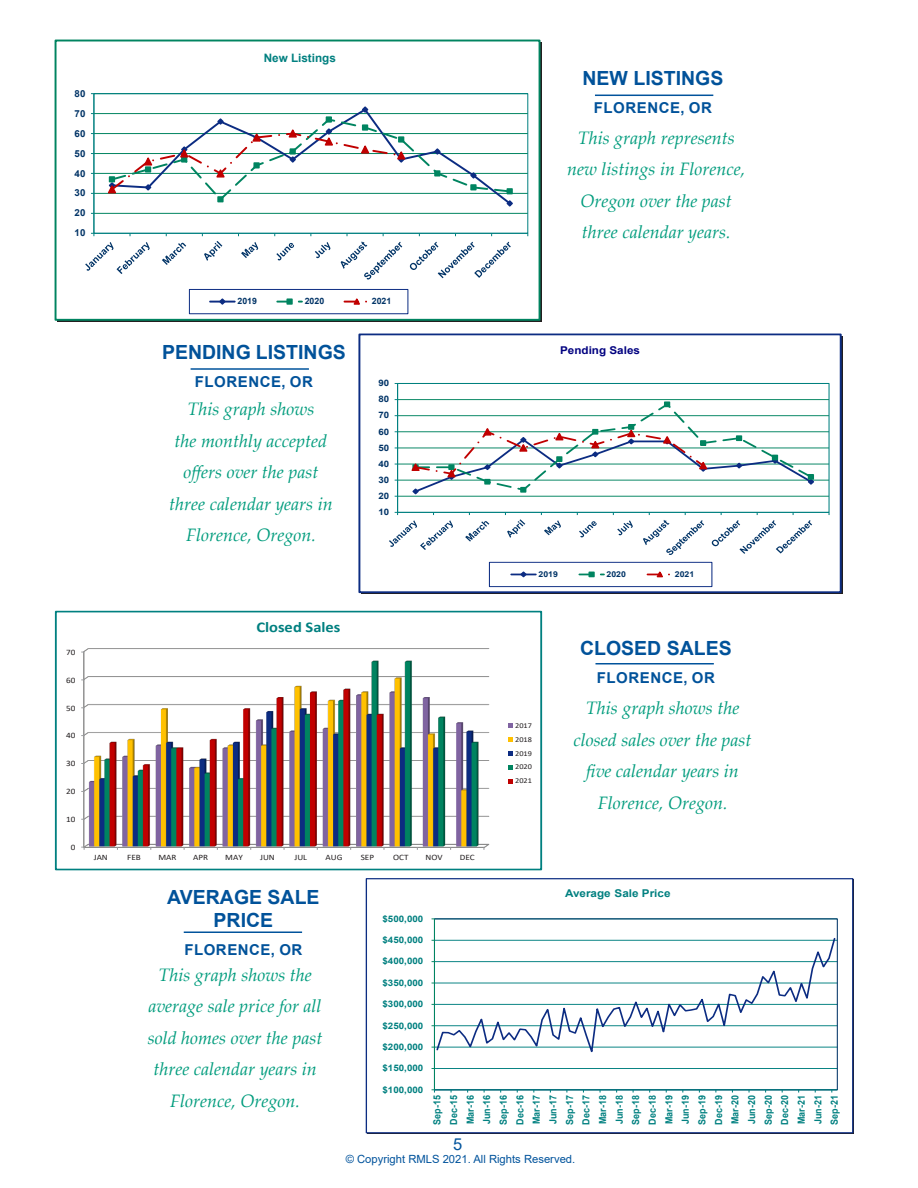
<style>
.page{position:relative;width:918px;height:1188px;background:#fff}
.page>*{position:absolute;margin:0;border:0;box-sizing:border-box;transform-origin:0 0}
.t1{font:700 19.5px/23.4px "Arial";color:#01529a;text-align:center}
.RMLS_Graph_Text{font:italic 18px/31.5px "Palatino Linotype";color:#009c7d;text-align:center}
.t2{font:16.5px "Arial";color:#01539c}
.Location{font:700 15px "Arial";letter-spacing:.035em;color:#01529a}
.t3{font:700 14.85px "Calibri";color:#008080;scale:1.11 1}
.t4{font:700 11.55px "Arial";color:#008080}
.t5{font:11.25px "Arial";color:#01539c}
.t6{font:700 10.8px "Arial";color:#008080;scale:1.09 1}
.t7{font:700 10.65px "Arial";letter-spacing:.005em;color:#000080;scale:1.09 1}
.t8{font:700 9.75px/16.5px "Arial";color:#008080;text-align:justify;scale:.92 1}
.t9{font:700 9.6px "Arial";color:#036}
.t10{font:700 9px "Arial";color:#008080;scale:1.09 1}
.t11{font:700 8.85px "Arial";color:#036;scale:1.09 1}
.t12{font:700 8.7px "Arial";letter-spacing:.005em;color:#036}
.t13{font:8.25px "Calibri";color:#231f20;scale:1.11 1}
.t14{font:700 8.1px "Arial";letter-spacing:.005em;color:#036;scale:1.09 1}
.t15{font:7.5px/14px "Calibri";color:#231f20;text-align:justify;scale:1.11 1}
</style>
<div class="page">
<hr style="left:595px;top:95px;width:118px;height:1px;background:#01539c">
<hr style="left:191px;top:368px;width:118px;height:2px;background:#01539c">
<hr style="left:596px;top:663px;width:118px;height:1px;background:#01539c">
<hr style="left:94px;top:213px;width:434px;height:1px;background:#008460">
<hr style="left:94px;top:193px;width:434px;height:1px;background:#008460">
<hr style="left:94px;top:173px;width:434px;height:1px;background:#008460">
<hr style="left:94px;top:153px;width:434px;height:1px;background:#008460">
<hr style="left:94px;top:133px;width:434px;height:1px;background:#008460">
<hr style="left:94px;top:113px;width:434px;height:1px;background:#008460">
<div style="left:93px;top:93px;width:435px;height:141px;border:1px solid #008080"></div>
<hr style="left:94px;top:94px;width:1px;height:139px;background:#008080">
<hr style="left:94px;top:233px;width:434px;height:1px;background:#008080">
<svg style="left:106px;top:106px;width:408px;height:101px"></svg>
<svg style="left:85px;top:242px;width:65px;height:32px"></svg>
<svg style="left:162px;top:243px;width:24px;height:22px"></svg>
<svg style="left:202px;top:234px;width:20px;height:27px"></svg>
<svg style="left:241px;top:242px;width:17px;height:16px"></svg>
<svg style="left:276px;top:243px;width:18px;height:17px"></svg>
<svg style="left:315px;top:242px;width:15px;height:16px"></svg>
<svg style="left:341px;top:234px;width:61px;height:46px"></svg>
<svg style="left:410px;top:242px;width:101px;height:36px"></svg>
<div style="left:189px;top:289px;width:219px;height:25px;border:1px solid #0c2c82"></div>
<hr style="left:210px;top:301px;width:25px;height:2px;background:#0c2c82">
<svg style="left:218px;top:298px;width:9px;height:7px"></svg>
<svg style="left:277px;top:300px;width:25px;height:3px"></svg>
<div style="left:286px;top:298px;width:7px;height:7px;border:1px solid #008460"></div>
<svg style="left:345px;top:298px;width:22px;height:7px"></svg>
<div style="left:55px;top:40px;width:486px;height:281px;border:2px solid #008460"></div>
<hr style="left:398px;top:496px;width:431px;height:1px;background:#008460">
<hr style="left:398px;top:480px;width:431px;height:1px;background:#008460">
<hr style="left:398px;top:464px;width:431px;height:1px;background:#008460">
<hr style="left:398px;top:448px;width:431px;height:1px;background:#008460">
<hr style="left:398px;top:432px;width:431px;height:1px;background:#008460">
<hr style="left:398px;top:415px;width:431px;height:1px;background:#008460">
<hr style="left:398px;top:399px;width:431px;height:1px;background:#008460">
<div style="left:397px;top:383px;width:433px;height:130px;border:1px solid #008080"></div>
<hr style="left:397px;top:383px;width:1px;height:129px;background:#008080">
<hr style="left:398px;top:512px;width:431px;height:1px;background:#008080">
<svg style="left:410px;top:401px;width:405px;height:95px"></svg>
<svg style="left:389px;top:512px;width:64px;height:38px"></svg>
<svg style="left:465px;top:521px;width:24px;height:21px"></svg>
<svg style="left:505px;top:513px;width:20px;height:25px"></svg>
<svg style="left:541px;top:513px;width:20px;height:22px"></svg>
<svg style="left:579px;top:521px;width:18px;height:16px"></svg>
<svg style="left:613px;top:513px;width:20px;height:22px"></svg>
<svg style="left:643px;top:513px;width:61px;height:42px"></svg>
<svg style="left:712px;top:513px;width:100px;height:41px"></svg>
<div style="left:489px;top:562px;width:223px;height:25px;border:1px solid #0c2c82"></div>
<svg style="left:511px;top:571px;width:25px;height:7px"></svg>
<svg style="left:579px;top:572px;width:25px;height:5px"></svg>
<svg style="left:648px;top:571px;width:22px;height:7px"></svg>
<div style="left:358px;top:333px;width:484px;height:260px;border:2px solid #0c2c82"></div>
<img style="left:82px;top:648px;width:408px;height:201px">
<svg style="left:509px;top:723px;width:4px;height:4px"></svg>
<svg style="left:509px;top:737px;width:4px;height:4px"></svg>
<svg style="left:509px;top:751px;width:4px;height:4px"></svg>
<svg style="left:509px;top:765px;width:4px;height:4px"></svg>
<svg style="left:509px;top:779px;width:4px;height:4px"></svg>
<div style="left:55px;top:611px;width:487px;height:259px;border:2px solid #008080"></div>
<hr style="left:434px;top:1068px;width:403px;height:1px;background:#008080">
<hr style="left:434px;top:919px;width:1px;height:171px;background:#008460">
<hr style="left:434px;top:1090px;width:403px;height:1px;background:#008080">
<svg style="left:435px;top:937px;width:402px;height:122px"></svg>
<div style="left:366px;top:878px;width:487px;height:255px;border:1px solid #0c2c82"></div>
<hr style="left:184px;top:932px;width:118px;height:1px;background:#01539c">
<p class="t9" style="left:75px;top:87px;width:12px">80</p>
<p class="t9" style="left:75px;top:107px;width:12px">70</p>
<p class="t9" style="left:75px;top:126px;width:12px">60</p>
<p class="t9" style="left:75px;top:146px;width:12px">50</p>
<p class="t9" style="left:75px;top:166px;width:12px">40</p>
<p class="t9" style="left:75px;top:186px;width:12px">30</p>
<p class="t9" style="left:75px;top:206px;width:12px">20</p>
<p class="t9" style="left:75px;top:226px;width:12px">10</p>
<p class="t4" style="left:264px;top:50px;width:74px">New Listings</p>
<p class="t1" style="left:583px;top:67px;width:142px">NEW LISTINGS</p>
<p class="Location" style="left:594px;top:97px;width:120px">FLORENCE, OR</p>
<p class="RMLS_Graph_Text" style="left:567px;top:121px;width:180px">This graph represents new listings in Florence,<br>Oregon over the past three calendar years.</p>
<p class="t13" style="left:66px;top:646px;width:10px">70</p>
<p class="t13" style="left:66px;top:674px;width:10px">60</p>
<p class="t13" style="left:66px;top:702px;width:10px">50</p>
<p class="t13" style="left:66px;top:730px;width:10px">40</p>
<p class="t13" style="left:66px;top:758px;width:10px">30</p>
<p class="t13" style="left:66px;top:786px;width:10px">20</p>
<p class="t13" style="left:66px;top:814px;width:10px">10</p>
<p class="t13" style="left:71px;top:842px;width:6px">0</p>
<p class="t12" style="left:237px;top:295px;width:21px">2019</p>
<p class="t12" style="left:305px;top:295px;width:21px">2020</p>
<p class="t12" style="left:372px;top:295px;width:21px">2021</p>
<p class="t1" style="left:162px;top:341px;width:185px">PENDING LISTINGS</p>
<p class="Location" style="left:195px;top:371px;width:120px">FLORENCE, OR</p>
<p class="RMLS_Graph_Text" style="left:169px;top:393px;width:165px">This graph shows<br>the monthly accepted offers over the past three calendar years in<br>Florence, Oregon.</p>
<p class="t3" style="left:256px;top:617px;width:77px">Closed Sales</p>
<p class="t11" style="left:378px;top:377px;width:11px">90</p>
<p class="t11" style="left:378px;top:393px;width:11px">80</p>
<p class="t11" style="left:378px;top:409px;width:11px">70</p>
<p class="t11" style="left:378px;top:425px;width:11px">60</p>
<p class="t11" style="left:378px;top:441px;width:11px">50</p>
<p class="t11" style="left:378px;top:458px;width:11px">40</p>
<p class="t11" style="left:378px;top:474px;width:11px">30</p>
<p class="t11" style="left:378px;top:490px;width:11px">20</p>
<p class="t11" style="left:378px;top:506px;width:11px">10</p>
<p class="t13" style="left:94px;top:852px;width:14px">JAN</p>
<p class="t13" style="left:127px;top:852px;width:14px">FEB</p>
<p class="t13" style="left:158px;top:852px;width:18px">MAR</p>
<p class="t13" style="left:193px;top:852px;width:15px">APR</p>
<p class="t13" style="left:225px;top:852px;width:17px">MAY</p>
<p class="t13" style="left:260px;top:852px;width:15px">JUN</p>
<p class="t13" style="left:294px;top:852px;width:13px">JUL</p>
<p class="t13" style="left:326px;top:852px;width:17px">AUG</p>
<p class="t13" style="left:361px;top:852px;width:14px">SEP</p>
<p class="t13" style="left:393px;top:852px;width:15px">OCT</p>
<p class="t13" style="left:425px;top:852px;width:17px">NOV</p>
<p class="t13" style="left:460px;top:852px;width:15px">DEC</p>
<p class="t7" style="left:560px;top:343px;width:75px">Pending Sales</p>
<p class="t14" style="left:539px;top:569px;width:19px">2019</p>
<p class="t14" style="left:607px;top:569px;width:19px">2020</p>
<p class="t14" style="left:675px;top:569px;width:19px">2021</p>
<p class="t15" style="left:515px;top:718px;width:17px">2017<br>2018<br>2019<br>2020<br>2021</p>
<p class="t1" style="left:580px;top:636px;width:153px">CLOSED SALES</p>
<p class="Location" style="left:597px;top:667px;width:120px">FLORENCE, OR</p>
<p class="RMLS_Graph_Text" style="left:574px;top:692px;width:179px">This graph shows the closed sales over the past five calendar years in<br>Florence, Oregon.</p>
<p class="t1" style="left:167px;top:885px;width:154px">AVERAGE SALE<br>PRICE</p>
<p class="Location" style="left:184px;top:939px;width:120px">FLORENCE, OR</p>
<p class="RMLS_Graph_Text" style="left:148px;top:958px;width:176px">This graph shows the average sale price for all sold homes over the past three calendar years in<br>Florence, Oregon.</p>
<p class="t10" style="left:383px;top:912px;width:39px">$500,000</p>
<p class="t10" style="left:383px;top:934px;width:39px">$450,000</p>
<p class="t10" style="left:383px;top:955px;width:39px">$400,000</p>
<p class="t10" style="left:383px;top:976px;width:39px">$350,000</p>
<p class="t10" style="left:383px;top:998px;width:39px">$300,000</p>
<p class="t10" style="left:383px;top:1019px;width:39px">$250,000</p>
<p class="t10" style="left:383px;top:1040px;width:39px">$200,000</p>
<p class="t10" style="left:383px;top:1062px;width:39px">$150,000</p>
<p class="t10" style="left:383px;top:1083px;width:39px">$100,000</p>
<p class="t6" style="left:565px;top:886px;width:98px">Average Sale Price</p>
<p class="t8" style="left:429px;top:1125px;width:33px;rotate:-90deg">Sep-15<br>Dec-15<br>Mar-16<br>Jun-16<br>Sep-16<br>Dec-16<br>Mar-17<br>Jun-17<br>Sep-17<br>Dec-17<br>Mar-18<br>Jun-18<br>Sep-18<br>Dec-18<br>Mar-19<br>Jun-19<br>Sep-19<br>Dec-19<br>Mar-20<br>Jun-20<br>Sep-20<br>Dec-20<br>Mar-21<br>Jun-21<br>Sep-21</p>
<p class="t2" style="left:453px;top:1133px;width:11px">5</p>
<p class="t5" style="left:346px;top:1151px;width:231px">© Copyright RMLS 2021. All Rights Reserved.</p>
</div>
